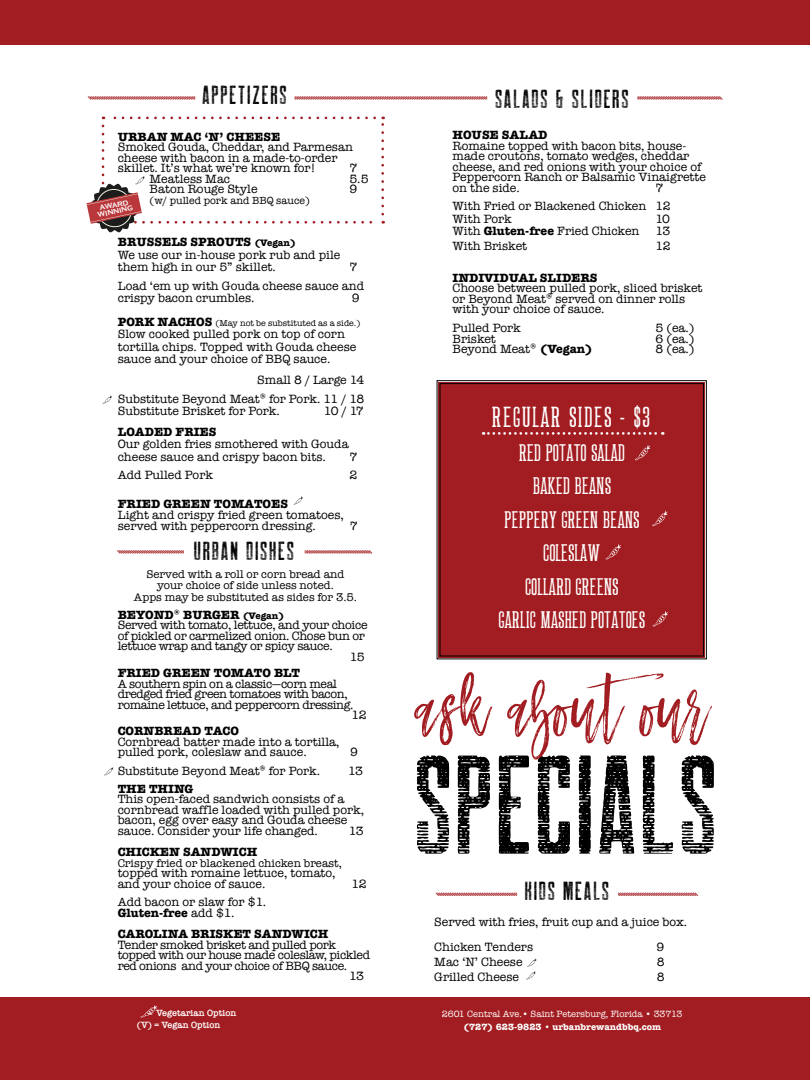
<style>
.page{position:relative;width:810px;height:1080px;background:#fff}
.page>*{position:absolute;margin:0;border:0;box-sizing:border-box;transform-origin:0 0}
.t1{font:141.38px "Robinson Corroded";letter-spacing:.02em;color:#000}
.t2{font:84.38px "Mustache Brush Script";color:#a21d21}
.t3{font:26.5px "Robinson Corroded";letter-spacing:.07em;color:#000}
.t4{font:20.25px "Luna";letter-spacing:.07em;color:#fff}
.t5{font:16.75px/33.5px "Luna";color:#fff;text-align:center}
.t6{font:12.38px/10.6px "American Typewriter";color:#000}
.t7{font:12.38px "American Typewriter";letter-spacing:-.03em;color:#000}
.t8{font:700 12.38px "American Typewriter";color:#000}
.t9{font:12.38px "American Typewriter";letter-spacing:-.025em;color:#000}
.t10{font:11.5px/11.5px "American Typewriter";color:#000;text-align:center}
.t11{font:10.62px "American Typewriter";color:#000}
.t12{font:9.38px "American Typewriter";color:#fff}
.t13{font:700 9.38px "American Typewriter";color:#fff}
.t14{font:600 9.38px/11.9px "American Typewriter";color:#fff}
.t15{font:8.88px "American Typewriter";color:#000}
.t16{font:700 7.25px/6.4px "Copperplate Gothic";color:#fff;text-align:center;scale:.95 1}
.s1{font-weight:700}
.s2{font-weight:700;font-size:9.75px}
.s3{font-weight:700;font-size:12.38px}
.s4{font-size:9.75px}
.s5{font-size:6.88px}
</style>
<div class="page">
<div style="left:0;top:997px;width:810px;height:83px;background:#a21d21"></div>
<svg style="left:140px;top:1005px;width:17px;height:13px"></svg>
<svg style="left:435px;top:892px;width:264px;height:4px"></svg>
<svg style="left:117px;top:550px;width:256px;height:4px"></svg>
<div style="left:436px;top:380px;width:271px;height:280px;background:#a21d21"></div>
<div style="left:440px;top:383px;width:264px;height:273px;border:1px solid #000"></div>
<svg style="left:653px;top:611px;width:15px;height:16px"></svg>
<svg style="left:606px;top:544px;width:15px;height:16px"></svg>
<svg style="left:652px;top:511px;width:16px;height:16px"></svg>
<svg style="left:635px;top:445px;width:15px;height:16px"></svg>
<div style="left:0;top:0;width:810px;height:45px;background:#a21d21"></div>
<svg style="left:103px;top:395px;width:9px;height:9px"></svg>
<svg style="left:294px;top:496px;width:9px;height:9px"></svg>
<svg style="left:104px;top:767px;width:9px;height:9px"></svg>
<svg style="left:526px;top:958px;width:11px;height:22px"></svg>
<svg style="left:86px;top:96px;width:637px;height:137px"></svg>
<svg style="left:483px;top:432px;width:180px;height:3px"></svg>
<h3 class="t3" style="left:202px;top:82px;width:86px">APPETIZERS</h3>
<p class="t8" style="left:118px;top:126px;width:164px">URBAN MAC ‘N’ CHEESE</p>
<p class="t6" style="left:118px;top:141px;width:237px">Smoked Gouda, Cheddar, and Parmesan cheese with bacon in a made-to-order skillet. It’s what we’re known for!</p>
<p class="t6" style="left:349px;top:162px;width:9px">7</p>
<p class="t6" style="left:150px;top:173px;width:82px">Meatless Mac</p>
<p class="t6" style="left:349px;top:173px;width:21px">5.5</p>
<p class="t6" style="left:150px;top:184px;width:110px">Baton Rouge Style</p>
<p class="t6" style="left:349px;top:184px;width:9px">9</p>
<p class="t11" style="left:150px;top:192px;width:162px">(w/ pulled pork and BBQ sauce)</p>
<p class="t6" style="left:118px;top:236px;width:224px;line-height:12.4px"><span class="s1">BRUSSELS SPROUTS</span> <span class="s2">(Vegan)<br></span>We use our in-house pork rub and pile them high in our 5” skillet.</p>
<p class="t16" style="left:96px;top:206px;width:40px;rotate:-12deg">AWARD<br>WINNING</p>
<p class="t6" style="left:118px;top:257px;width:248px;line-height:18.5px;text-indent:232px">7<br>Load ‘em up with Gouda cheese sauce and</p>
<p class="t6" style="left:118px;top:292px;width:138px">crispy bacon crumbles.</p>
<p class="t6" style="left:352px;top:292px;width:9px">9</p>
<p class="t15" style="left:118px;top:316px;width:244px"><span class="s3">PORK NACHOS</span> (May not be substituted as a side.)</p>
<p class="t6" style="left:118px;top:327px;width:240px;line-height:12.4px">Slow cooked pulled pork on top of corn tortilla chips. Topped with Gouda cheese sauce and your choice of BBQ sauce.</p>
<p class="t6" style="left:118px;top:370px;width:248px;line-height:18.5px;text-align:right">Small 8 / Large 14<br>Substitute Beyond Meat® for Pork. 11 / 18</p>
<p class="t6" style="left:118px;top:405px;width:164px">Substitute Brisket for Pork.</p>
<p class="t6" style="left:324px;top:405px;width:41px">10 / 17</p>
<p class="t8" style="left:118px;top:421px;width:100px">LOADED FRIES</p>
<p class="t6" style="left:118px;top:438px;width:232px;line-height:12.4px">Our golden fries smothered with Gouda cheese sauce and crispy bacon bits.</p>
<p class="t6" style="left:349px;top:451px;width:9px">7</p>
<p class="t6" style="left:118px;top:470px;width:97px">Add Pulled Pork</p>
<p class="t6" style="left:349px;top:470px;width:9px">2</p>
<p class="t8" style="left:118px;top:494px;width:172px">FRIED GREEN TOMATOES</p>
<p class="t6" style="left:118px;top:509px;width:227px">Light and crispy fried green tomatoes, served with peppercorn dressing.</p>
<p class="t6" style="left:350px;top:520px;width:9px">7</p>
<h3 class="t3" style="left:194px;top:538px;width:102px">URBAN DISHES</h3>
<p class="t10" style="left:134px;top:568px;width:224px">Served with a roll or corn bread and your choice of side unless noted.<br>Apps may be substituted as sides for 3.5.</p>
<p class="t8" style="left:118px;top:604px;width:168px">BEYOND® BURGER <span class="s4">(Vegan)</span></p>
<p class="t9" style="left:118px;top:616px;width:251px">Served with tomato, lettuce, and your choice</p>
<p class="t9" style="left:118px;top:626px;width:249px">of pickled or carmelized onion. Chose bun or</p>
<p class="t9" style="left:118px;top:637px;width:217px">lettuce wrap and tangy or spicy sauce.</p>
<p class="t6" style="left:350px;top:651px;width:16px">15</p>
<p class="t8" style="left:118px;top:662px;width:184px">FRIED GREEN TOMATO BLT</p>
<p class="t7" style="left:118px;top:674px;width:221px">A southern spin on a classic—corn meal</p>
<p class="t7" style="left:118px;top:685px;width:232px">dredged fried green tomatoes with bacon,</p>
<p class="t7" style="left:118px;top:695px;width:237px">romaine lettuce, and peppercorn dressing.</p>
<p class="t6" style="left:352px;top:709px;width:17px">12</p>
<p class="t8" style="left:118px;top:720px;width:123px">CORNBREAD TACO</p>
<p class="t6" style="left:118px;top:736px;width:223px">Cornbread batter made into a tortilla, pulled pork, coleslaw and sauce.</p>
<p class="t6" style="left:350px;top:746px;width:9px">9</p>
<p class="t6" style="left:118px;top:765px;width:204px">Substitute Beyond Meat® for Pork.</p>
<p class="t6" style="left:348px;top:765px;width:16px">13</p>
<p class="t8" style="left:118px;top:778px;width:77px">THE THING</p>
<p class="t6" style="left:118px;top:793px;width:248px">This open-faced sandwich consists of a cornbread waffle loaded with pulled pork, bacon, egg over easy and Gouda cheese sauce. Consider your life changed.</p>
<p class="t6" style="left:349px;top:825px;width:16px">13</p>
<p class="t8" style="left:118px;top:841px;width:141px">CHICKEN SANDWICH</p>
<p class="t10" style="left:118px;top:857px;width:226px">Crispy fried or blackened chicken breast,</p>
<p class="t6" style="left:118px;top:867px;width:220px">topped with romaine lettuce, tomato, and your choice of sauce.</p>
<p class="t6" style="left:352px;top:878px;width:17px">12</p>
<p class="t6" style="left:118px;top:896px;width:150px">Add bacon or slaw for $1.<br><span class="s1">Gluten-free</span> add $1.</p>
<p class="t8" style="left:118px;top:923px;width:212px">CAROLINA BRISKET SANDWICH</p>
<p class="t7" style="left:118px;top:935px;width:220px">Tender smoked brisket and pulled pork</p>
<p class="t7" style="left:118px;top:946px;width:254px">topped with our house made coleslaw, pickled</p>
<p class="t7" style="left:118px;top:956px;width:231px">red onions and your choice of BBQ sauce.</p>
<p class="t6" style="left:349px;top:971px;width:16px">13</p>
<p class="t14" style="left:137px;top:1007px;width:101px;text-indent:12px"><span class="s5">=</span> Vegetarian Option (V) = Vegan Option</p>
<h3 class="t3" style="left:495px;top:85px;width:135px">SALADS &amp; SLIDERS</h3>
<p class="t8" style="left:453px;top:124px;width:96px">HOUSE SALAD</p>
<p class="t6" style="left:453px;top:140px;width:255px">Romaine topped with bacon bits, house&shy;made croutons, tomato wedges, cheddar cheese, and red onions with your choice of Peppercorn Ranch or Balsamic Vinaigrette on the side.</p>
<p class="t6" style="left:453px;top:178px;width:220px;line-height:18.5px;text-indent:203px">7<br>With Fried or Blackened Chicken 12</p>
<p class="t6" style="left:453px;top:213px;width:61px">With Pork</p>
<p class="t6" style="left:655px;top:213px;width:16px">10</p>
<p class="t6" style="left:453px;top:225px;width:188px">With <span class="s1">Gluten-free</span> Fried Chicken</p>
<p class="t6" style="left:655px;top:225px;width:16px">13</p>
<p class="t6" style="left:453px;top:240px;width:76px">With Brisket</p>
<p class="t6" style="left:655px;top:240px;width:17px">12</p>
<p class="t8" style="left:453px;top:267px;width:147px">INDIVIDUAL SLIDERS</p>
<p class="t6" style="left:453px;top:282px;width:252px">Choose between pulled pork, sliced brisket or Beyond Meat® served on dinner rolls with your choice of sauce.</p>
<p class="t6" style="left:453px;top:322px;width:70px">Pulled Pork</p>
<p class="t6" style="left:655px;top:322px;width:41px">5 (ea.)</p>
<p class="t6" style="left:452px;top:333px;width:45px">Brisket</p>
<p class="t6" style="left:655px;top:333px;width:41px">6 (ea.)</p>
<p class="t6" style="left:452px;top:343px;width:142px">Beyond Meat® <span class="s1">(Vegan)</span></p>
<p class="t6" style="left:655px;top:343px;width:41px">8 (ea.)</p>
<h3 class="t4" style="left:493px;top:405px;width:160px">REGULAR SIDES - $3</h3>
<h3 class="t5" style="left:499px;top:437px;width:148px">RED POTATO SALAD<br>BAKED BEANS<br>PEPPERY GREEN BEANS<br>COLESLAW<br>COLLARD GREENS<br>GARLIC MASHED POTATOES</h3>
<h2 class="t2" style="left:416px;top:666px;width:294px">ask aboutour</h2>
<h1 class="t1" style="left:414px;top:735px;width:304px">SPECIALS</h1>
<h3 class="t3" style="left:525px;top:877px;width:86px">KIDS MEALS</h3>
<p class="t6" style="left:434px;top:909px;width:254px;line-height:25.4px">Served with fries, fruit cup and a juice box.<br>Chicken Tenders</p>
<p class="t6" style="left:657px;top:941px;width:9px">9</p>
<p class="t6" style="left:434px;top:956px;width:90px">Mac ‘N’ Cheese</p>
<p class="t6" style="left:657px;top:956px;width:9px">8</p>
<p class="t6" style="left:434px;top:971px;width:86px">Grilled Cheese</p>
<p class="t6" style="left:657px;top:971px;width:9px">8</p>
<p class="t12" style="left:442px;top:1007px;width:242px">2601 Central Ave.• Saint Petersburg, Florida • 33713</p>
<p class="t13" style="left:463px;top:1019px;width:199px">(727) 623-9823 • urbanbrewandbbq.com</p>
</div>
